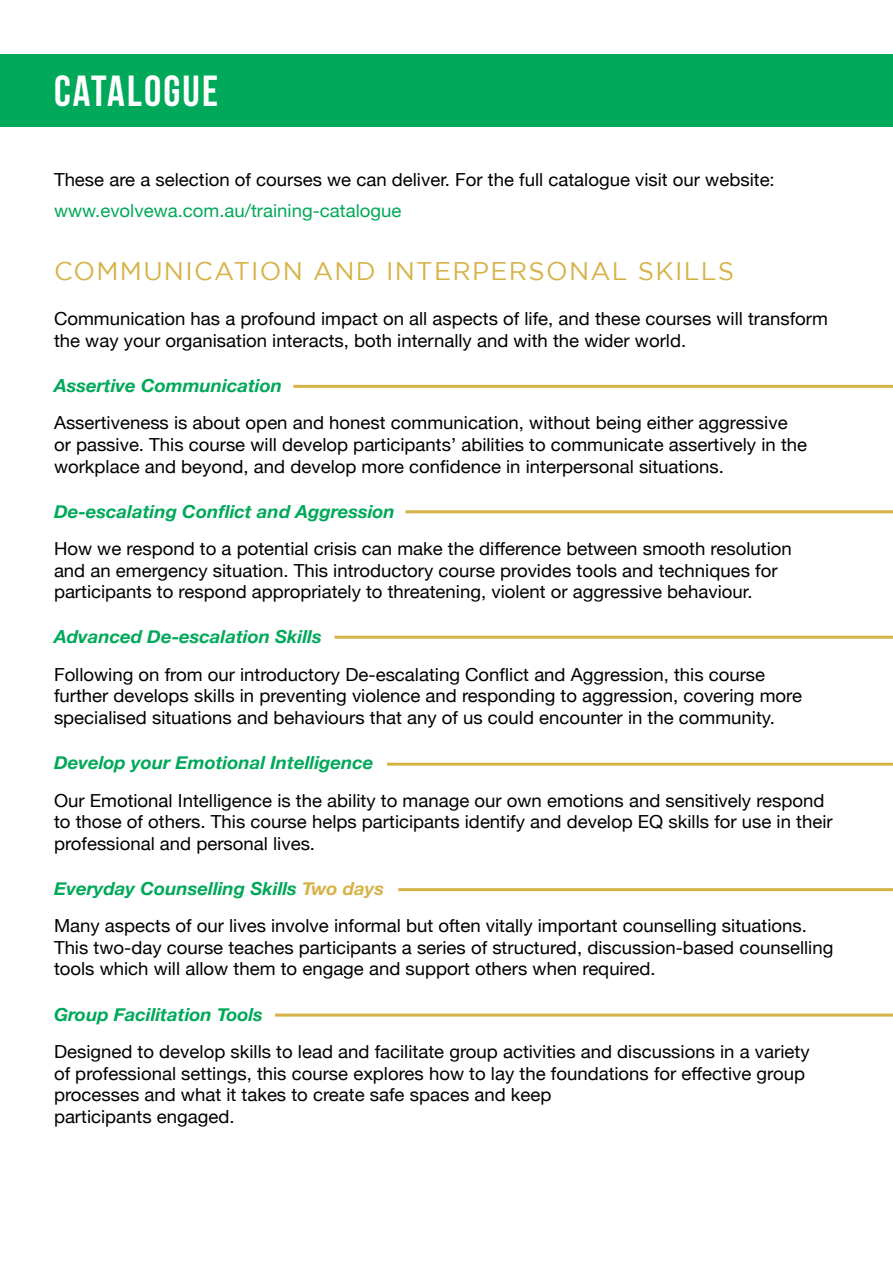
<style>
.page{position:relative;width:893px;height:1263px;background:#fff}
.page>*{position:absolute;margin:0;border:0;box-sizing:border-box;transform-origin:0 0}
.t1{font:700 43.5px "Bebas Neue";letter-spacing:.05em;color:#fff}
.t2{font:25.5px "Gotham";letter-spacing:.05em;color:#d6b247}
.t3{font:18px/21.6px "Helvetica Neue";color:#000}
.t4{font:italic 700 18px "Helvetica Neue";color:#00a959}
.t5{font:18px "Helvetica Neue";color:#00a959}
.s1{font-weight:700;font-style:italic;color:#00a959}
.s2{font-weight:700;font-style:italic;color:#d6b247}
</style>
<div class="page">
<div style="left:0;top:54px;width:893px;height:72px;background:#00a959"></div>
<hr style="left:293px;top:385px;width:600px;height:3px;background:#d6b247">
<hr style="left:405px;top:510px;width:488px;height:3px;background:#d6b247">
<hr style="left:334px;top:636px;width:559px;height:3px;background:#d6b247">
<hr style="left:387px;top:763px;width:506px;height:3px;background:#d6b247">
<hr style="left:398px;top:888px;width:495px;height:3px;background:#d6b247">
<hr style="left:275px;top:1013px;width:618px;height:3px;background:#d6b247">
<h1 class="t1" style="left:54px;top:66px;width:166px">CATALOGUE</h1>
<p class="t3" style="left:54px;top:170px;width:722px">These are a selection of courses we can deliver. For the full catalogue visit our website:</p>
<p class="t5" style="left:54px;top:203px;width:349px">www.evolvewa.com.au/training-catalogue</p>
<h2 class="t2" style="left:54px;top:262px;width:682px">COMMUNICATION AND INTERPERSONAL SKILLS</h2>
<p class="t3" style="left:54px;top:309px;width:775px">Communication has a profound impact on all aspects of life, and these courses will transform the way your organisation interacts, both internally and with the wider world.</p>
<p class="t4" style="left:54px;top:379px;width:230px">Assertive Communication</p>
<p class="t3" style="left:54px;top:413px;width:755px">Assertiveness is about open and honest communication, without being either aggressive or passive. This course will develop participants’ abilities to communicate assertively in the workplace and beyond, and develop more confidence in interpersonal situations.</p>
<p class="t4" style="left:54px;top:497px;width:342px">De-escalating Conflict and Aggression</p>
<p class="t3" style="left:54px;top:539px;width:739px">How we respond to a potential crisis can make the difference between smooth resolution and an emergency situation. This introductory course provides tools and techniques for participants to respond appropriately to threatening, violent or aggressive behaviour.</p>
<p class="t4" style="left:54px;top:623px;width:269px">Advanced De-escalation Skills</p>
<p class="t3" style="left:54px;top:665px;width:750px">Following on from our introductory De-escalating Conflict and Aggression, this course further develops skills in preventing violence and responding to aggression, covering more specialised situations and behaviours that any of us could encounter in the community.</p>
<p class="t4" style="left:54px;top:756px;width:321px">Develop your Emotional Intelligence</p>
<p class="t3" style="left:54px;top:790px;width:780px">Our Emotional Intelligence is the ability to manage our own emotions and sensitively respond to those of others. This course helps participants identify and develop EQ skills for use in their professional and personal lives.</p>
<p class="t3" style="left:54px;top:871px;width:754px;line-height:37.5px"><span class="s1">Everyday Counselling Skills</span> <span class="s2">Two days<br></span>Many aspects of our lives involve informal but often vitally important counselling situations.</p>
<p class="t3" style="left:54px;top:938px;width:781px">This two-day course teaches participants a series of structured, discussion-based counselling tools which will allow them to engage and support others when required.</p>
<p class="t4" style="left:54px;top:1007px;width:210px">Group Facilitation Tools</p>
<p class="t3" style="left:54px;top:1042px;width:757px">Designed to develop skills to lead and facilitate group activities and discussions in a variety of professional settings, this course explores how to lay the foundations for effective group processes and what it takes to create safe spaces and keep<br>participants engaged.</p>
</div>
